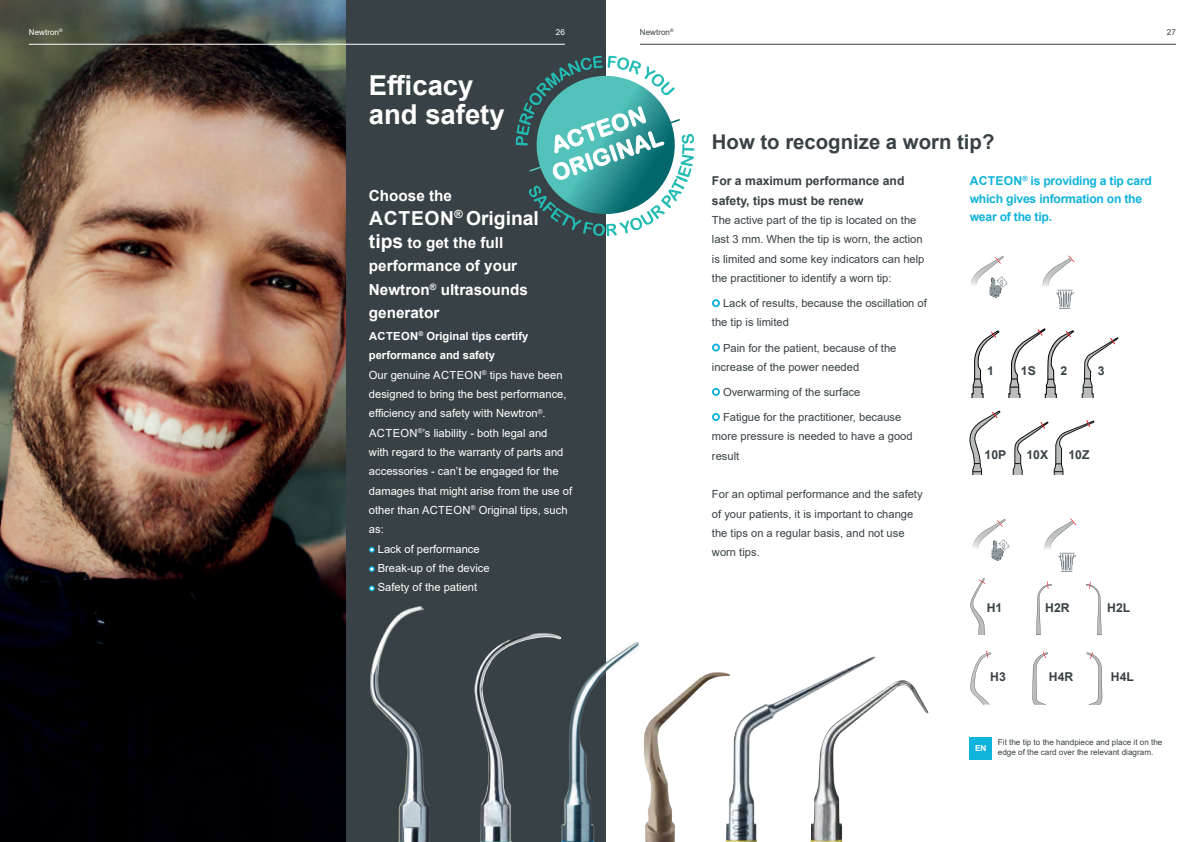
<style>
.page{position:relative;width:1191px;height:842px;background:#fff}
.page>*{position:absolute;margin:0;border:0;box-sizing:border-box;transform-origin:0 0}
.t1{font:700 27.4px/28.5px "Arial";color:#fff}
.t2{font:700 20.3px "Arial";color:#384145}
.t3{font:700 19.3px "Arial";color:#fff}
.t4{font:700 15.2px/23.4px "Arial";color:#fff}
.t5{font:700 12.2px/19.3px "Arial";color:#384145}
.t6{font:700 12.2px/17.8px "Arial";letter-spacing:-.02em;color:#10b3db}
.t7{font:11.2px/19.3px "Arial";color:#384145}
.t8{font:11.2px "Arial";color:#fff}
.t9{font:700 11.2px "Arial";color:#fff}
.t10{font:700 8.2px "Arial";color:#fff}
.t11{font:8.1px/9.8px "Arial";color:#384145}
.t12{font:8.1px "Arial";color:#fff}
.t13{font:4.7px "Arial";color:#fff}
.t14{font:4.7px "Arial";color:#384145}
.s1{font-size:19.3px}
</style>
<div class="page">
<div style="left:345px;top:0;width:260px;height:842px;background:#384145"></div>
<img style="left:0;top:0;width:346px;height:842px">
<hr style="left:29px;top:44px;width:316px;height:1px;background:#fff">
<hr style="left:640px;top:44px;width:536px;height:1px;background:#384145">
<hr style="left:345px;top:44px;width:220px;height:1px;background:#fff">
<svg style="left:712px;top:299px;width:8px;height:8px"></svg>
<svg style="left:714px;top:301px;width:4px;height:4px"></svg>
<div style="left:712px;top:344px;width:8px;height:7px;background:#10b3db;border-radius:50%"></div>
<svg style="left:714px;top:345px;width:4px;height:5px"></svg>
<svg style="left:712px;top:388px;width:8px;height:8px"></svg>
<svg style="left:714px;top:390px;width:4px;height:4px"></svg>
<svg style="left:712px;top:413px;width:8px;height:8px"></svg>
<svg style="left:714px;top:415px;width:4px;height:4px"></svg>
<img style="left:875px;top:680px;width:54px;height:34px">
<img style="left:562px;top:642px;width:76px;height:200px">
<img style="left:370px;top:607px;width:59px;height:235px">
<svg style="left:369px;top:547px;width:6px;height:6px"></svg>
<svg style="left:369px;top:566px;width:6px;height:6px"></svg>
<svg style="left:369px;top:585px;width:6px;height:6px"></svg>
<svg style="left:515px;top:56px;width:179px;height:180px"></svg>
<svg style="left:1086px;top:652px;width:16px;height:53px"></svg>
<svg style="left:1032px;top:651px;width:16px;height:54px"></svg>
<svg style="left:970px;top:650px;width:21px;height:54px"></svg>
<svg style="left:970px;top:578px;width:15px;height:57px"></svg>
<svg style="left:1036px;top:581px;width:15px;height:54px"></svg>
<svg style="left:1086px;top:582px;width:16px;height:53px"></svg>
<div style="left:969px;top:737px;width:23px;height:23px;background:#10b3db"></div>
<img style="left:1057px;top:555px;width:19px;height:17px">
<svg style="left:1044px;top:518px;width:32px;height:37px"></svg>
<img style="left:991px;top:540px;width:18px;height:20px">
<svg style="left:972px;top:519px;width:33px;height:34px"></svg>
<svg style="left:1012px;top:420px;width:82px;height:54px"></svg>
<svg style="left:969px;top:411px;width:31px;height:63px"></svg>
<svg style="left:971px;top:331px;width:28px;height:67px"></svg>
<svg style="left:1008px;top:329px;width:65px;height:69px"></svg>
<svg style="left:1082px;top:337px;width:36px;height:61px"></svg>
<img style="left:1056px;top:292px;width:18px;height:17px">
<svg style="left:1042px;top:255px;width:32px;height:37px"></svg>
<img style="left:989px;top:277px;width:18px;height:20px">
<svg style="left:970px;top:256px;width:33px;height:35px"></svg>
<img style="left:474px;top:633px;width:87px;height:209px">
<img style="left:643px;top:672px;width:82px;height:170px">
<img style="left:725px;top:656px;width:150px;height:186px">
<p class="t13" style="left:59px;top:27px;width:5px">®</p>
<p class="t11" style="left:640px;top:27px;width:32px">Newtron</p>
<p class="t11" style="left:1167px;top:27px;width:11px">27</p>
<p class="t14" style="left:670px;top:27px;width:5px">®</p>
<p class="t12" style="left:29px;top:26px;width:32px">Newtron</p>
<p class="t12" style="left:556px;top:26px;width:11px">26</p>
<h1 class="t1" style="left:369px;top:72px;width:137px">Efficacy and safety</h1>
<h3 class="t4" style="left:369px;top:184px;width:85px">Choose the</h3>
<h3 class="t3" style="left:369px;top:204px;width:171px">ACTEON<sup>®</sup> Original</h3>
<h3 class="t4" style="left:369px;top:231px;width:161px"><span class="s1">tips</span> to get the full performance of your<br>Newtron<sup>®</sup> ultrasounds generator</h3>
<p class="t9" style="left:369px;top:328px;width:161px">ACTEON<sup>®</sup> Original tips certify</p>
<p class="t9" style="left:369px;top:348px;width:128px">performance and safety</p>
<p class="t8" style="left:369px;top:367px;width:195px">Our genuine ACTEON<sup>®</sup> tips have been</p>
<p class="t8" style="left:369px;top:386px;width:199px">designed to bring the best performance,</p>
<p class="t8" style="left:369px;top:406px;width:178px">efficiency and safety with Newtron<sup>®</sup>.</p>
<p class="t8" style="left:369px;top:425px;width:180px">ACTEON<sup>®</sup>’s liability - both legal and</p>
<p class="t8" style="left:369px;top:444px;width:196px">with regard to the warranty of parts and</p>
<p class="t8" style="left:369px;top:464px;width:191px">accessories - can’t be engaged for the</p>
<p class="t8" style="left:369px;top:483px;width:205px">damages that might arise from the use of</p>
<p class="t8" style="left:369px;top:502px;width:200px">other than ACTEON<sup>®</sup> Original tips, such</p>
<p class="t8" style="left:369px;top:522px;width:16px">as:</p>
<p class="t8" style="left:378px;top:541px;width:103px">Lack of performance</p>
<p class="t8" style="left:378px;top:560px;width:113px">Break-up of the device</p>
<p class="t8" style="left:378px;top:580px;width:101px">Safety of the patient</p>
<h2 class="t2" style="left:712px;top:128px;width:284px">How to recognize a worn tip?</h2>
<p class="t5" style="left:712px;top:172px;width:194px">For a maximum performance and safety, tips must be renew</p>
<p class="t7" style="left:712px;top:210px;width:214px">The active part of the tip is located on the last 3 mm. When the tip is worn, the action is limited and some key indicators can help the practitioner to identify a worn tip:</p>
<p class="t7" style="left:712px;top:293px;width:216px;text-indent:11px">Lack of results, because the oscillation of the tip is limited</p>
<p class="t7" style="left:712px;top:338px;width:186px;text-indent:11px">Pain for the patient, because of the increase of the power needed</p>
<p class="t7" style="left:723px;top:382px;width:139px">Overwarming of the surface</p>
<p class="t7" style="left:712px;top:407px;width:202px;text-indent:11px">Fatigue for the practitioner, because more pressure is needed to have a good result</p>
<p class="t7" style="left:712px;top:485px;width:212px">For an optimal performance and the safety of your patients, it is important to change the tips on a regular basis, and not use worn tips.</p>
<p class="t6" style="left:969px;top:172px;width:184px">ACTEON<sup>®</sup> is providing a tip card which gives information on the wear of the tip.</p>
<p class="t5" style="left:987px;top:361px;width:8px">1</p>
<p class="t5" style="left:1021px;top:361px;width:16px">1S</p>
<p class="t5" style="left:1060px;top:361px;width:8px">2</p>
<p class="t5" style="left:1097px;top:361px;width:8px">3</p>
<p class="t5" style="left:984px;top:446px;width:23px">10P</p>
<p class="t5" style="left:1026px;top:446px;width:23px">10X</p>
<p class="t5" style="left:1068px;top:446px;width:23px">10Z</p>
<p class="t5" style="left:986px;top:598px;width:17px">H1</p>
<p class="t5" style="left:1045px;top:598px;width:26px">H2R</p>
<p class="t5" style="left:1107px;top:598px;width:25px">H2L</p>
<p class="t5" style="left:990px;top:667px;width:17px">H3</p>
<p class="t5" style="left:1048px;top:667px;width:26px">H4R</p>
<p class="t5" style="left:1111px;top:667px;width:25px">H4L</p>
<p class="t10" style="left:975px;top:742px;width:13px">EN</p>
<p class="t11" style="left:998px;top:737px;width:166px">Fit the tip to the handpiece and place it on the edge of the card over the relevant diagram.</p>
</div>
